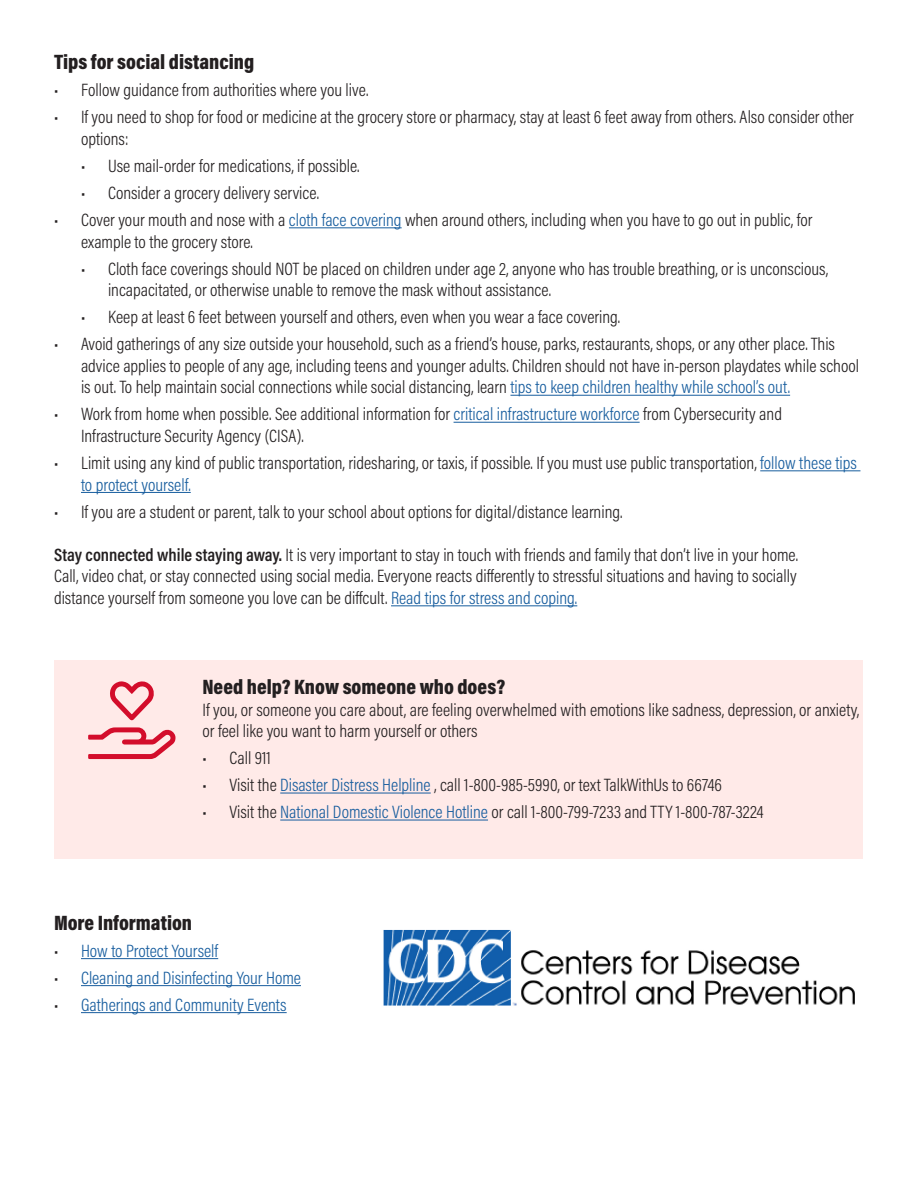
<style>
.page{position:relative;width:918px;height:1188px;background:#fff}
.page>*{position:absolute;margin:0;border:0;box-sizing:border-box;transform-origin:0 0}
.t1{font:900 21px "Acumin Pro Cond";color:#231f20}
.t2{font:300 18px/21.6px "Acumin Pro Cond";color:#231f20}
.t3{font:300 18px "Acumin Pro Cond";color:#175d9e}
.s1{color:#175d9e}
.s2{font-weight:600}
.s3{color:#231f20}
</style>
<div class="page">
<div style="left:55px;top:660px;width:808px;height:198px;background:#ffeae8"></div>
<hr style="left:289px;top:227px;width:113px;height:1px;background:#175d9e">
<hr style="left:510px;top:395px;width:280px;height:1px;background:#175d9e">
<hr style="left:454px;top:422px;width:186px;height:1px;background:#175d9e">
<hr style="left:760px;top:470px;width:100px;height:1px;background:#175d9e">
<hr style="left:81px;top:492px;width:110px;height:1px;background:#175d9e">
<hr style="left:391px;top:605px;width:186px;height:1px;background:#175d9e">
<hr style="left:280px;top:793px;width:151px;height:1px;background:#175d9e">
<hr style="left:280px;top:820px;width:208px;height:1px;background:#175d9e">
<hr style="left:81px;top:958px;width:137px;height:1px;background:#175d9e">
<hr style="left:81px;top:985px;width:220px;height:1px;background:#175d9e">
<hr style="left:81px;top:1012px;width:206px;height:1px;background:#175d9e">
<svg style="left:88px;top:727px;width:88px;height:32px"></svg>
<svg style="left:110px;top:681px;width:44px;height:40px"></svg>
<img style="left:383px;top:929px;width:472px;height:77px">
<p class="t1" style="left:54px;top:48px;width:202px">Tips for social distancing</p>
<p class="t2" style="left:54px;top:79px;width:316px">• Follow guidance from authorities where you live.</p>
<p class="t2" style="left:81px;top:106px;width:774px;text-indent:-27px">• If you need to shop for food or medicine at the grocery store or pharmacy, stay at least 6 feet away from others. Also consider other options:</p>
<p class="t2" style="left:81px;top:155px;width:280px">• Use mail-order for medications, if possible.</p>
<p class="t2" style="left:81px;top:182px;width:240px">• Consider a grocery delivery service.</p>
<p class="t2" style="left:81px;top:209px;width:733px;text-indent:-27px">• Cover your mouth and nose with a <span class="s1">cloth face covering</span> when around others, including when you have to go out in public, for example to the grocery store.</p>
<p class="t2" style="left:108px;top:257px;width:722px;text-indent:-27px">• Cloth face coverings should NOT be placed on children under age 2, anyone who has trouble breathing, or is unconscious, incapacitated, or otherwise unable to remove the mask without assistance.</p>
<p class="t2" style="left:81px;top:306px;width:541px">• Keep at least 6 feet between yourself and others, even when you wear a face covering.</p>
<p class="t2" style="left:81px;top:333px;width:780px;text-indent:-27px">• Avoid gatherings of any size outside your household, such as a friend’s house, parks, restaurants, shops, or any other place. This advice applies to people of any age, including teens and younger adults. Children should not have in-person playdates while school is out. To help maintain social connections while social distancing, learn <span class="s1">tips to keep children healthy while school’s out.</span></p>
<p class="t2" style="left:81px;top:403px;width:703px;text-indent:-27px">• Work from home when possible. See additional information for <span class="s1">critical infrastructure workforce</span> from Cybersecurity and<br>Infrastructure Security Agency (CISA).</p>
<p class="t2" style="left:81px;top:452px;width:777px;text-indent:-27px">• Limit using any kind of public transportation, ridesharing, or taxis, if possible. If you must use public transportation, <span class="s1">follow these tips to protect yourself.</span></p>
<p class="t2" style="left:54px;top:500px;width:570px">• If you are a student or parent, talk to your school about options for digital/distance learning.</p>
<p class="t2" style="left:54px;top:544px;width:746px"><span class="s2">Stay connected while staying away.</span> It is very important to stay in touch with friends and family that don’t live in your home.</p>
<p class="t2" style="left:54px;top:565px;width:744px">Call, video chat, or stay connected using social media. Everyone reacts differently to stressful situations and having to socially</p>
<p class="t2" style="left:54px;top:587px;width:525px">distance yourself from someone you love can be diffcult. <span class="s1">Read tips for stress and coping.</span></p>
<p class="t1" style="left:202px;top:673px;width:304px">Need help? Know someone who does?</p>
<p class="t2" style="left:202px;top:698px;width:658px">If you, or someone you care about, are feeling overwhelmed with emotions like sadness, depression, or anxiety, or feel like you want to harm yourself or others</p>
<p class="t2" style="left:202px;top:747px;width:70px">• Call 911</p>
<p class="t2" style="left:202px;top:774px;width:521px">• Visit the <span class="s1">Disaster Distress Helpline</span> , call 1-800-985-5990, or text TalkWithUs to 66746</p>
<p class="t2" style="left:202px;top:801px;width:563px">• Visit the <span class="s1">National Domestic Violence Hotline</span> or call 1-800-799-7233 and TTY 1-800-787-3224</p>
<p class="t1" style="left:54px;top:909px;width:140px">More Information</p>
<p class="t3" style="left:54px;top:939px;width:166px"><span class="s3">•</span> How to Protect Yourself</p>
<p class="t3" style="left:54px;top:966px;width:248px"><span class="s3">•</span> Cleaning and Disinfecting Your Home</p>
<p class="t3" style="left:54px;top:993px;width:234px"><span class="s3">•</span> Gatherings and Community Events</p>
</div>
